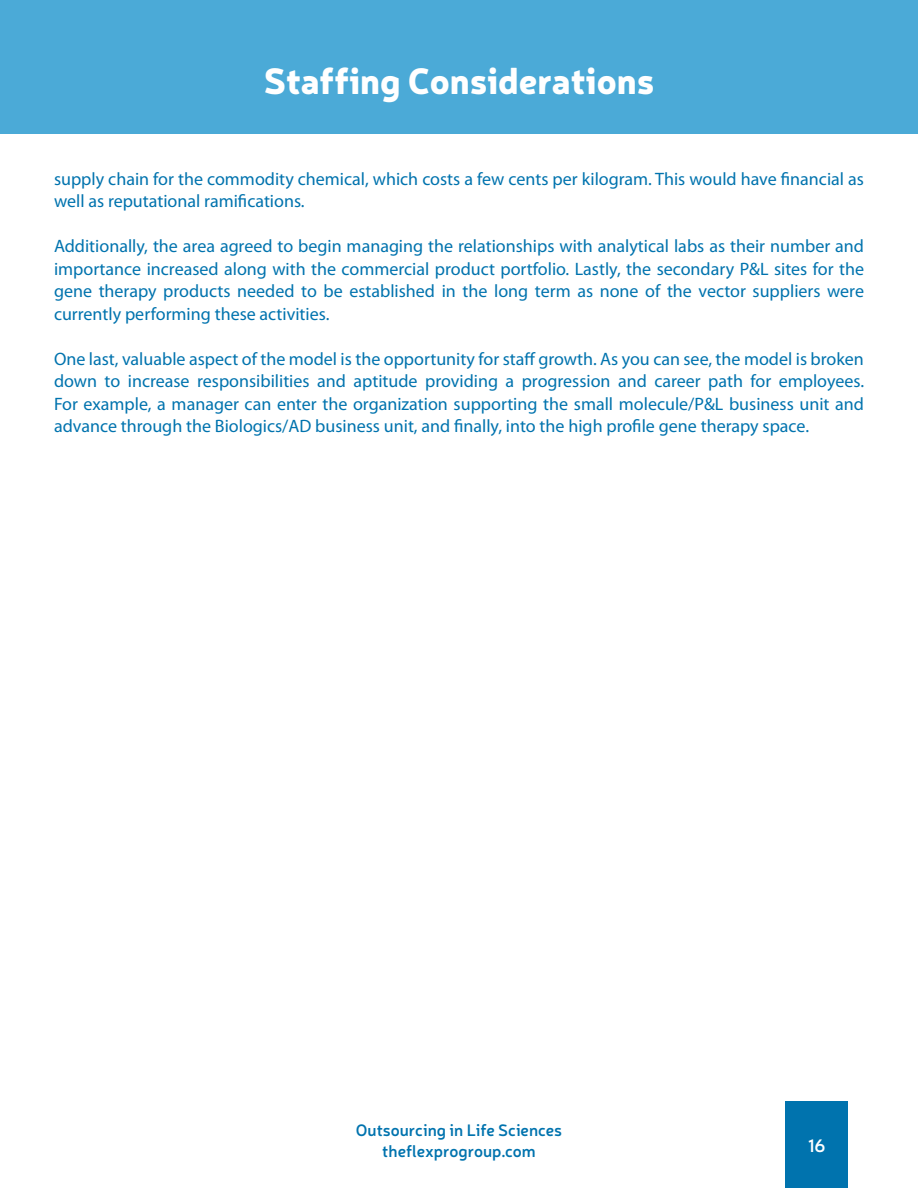
<style>
.page{position:relative;width:918px;height:1188px;background:#fff}
.page>*{position:absolute;margin:0;border:0;box-sizing:border-box;transform-origin:0 0}
.t1{font:900 36px "Neris";color:#fff}
.t2{font:18px/22.5px "Myriad Pro";color:#0073ae;text-align:justify}
.t3{font:600 18px "Neris";color:#fff}
.t4{font:600 16.5px/21px "Neris";color:#0073ae;text-align:center}
</style>
<div class="page">
<div style="left:785px;top:1102px;width:63px;height:86px;background:#0073ae"></div>
<div style="left:0;top:0;width:918px;height:134px;background:#4baad7"></div>
<h1 class="t1" style="left:264px;top:54px;width:392px">Staffing Considerations</h1>
<p class="t2" style="left:54px;top:167px;width:812px">supply chain for the commodity chemical, which costs a few cents per kilogram. This would have financial as well as reputational ramifications.</p>
<p class="t2" style="left:54px;top:235px;width:812px">Additionally, the area agreed to begin managing the relationships with analytical labs as their number and importance increased along with the commercial product portfolio. Lastly, the secondary P&amp;L sites for the gene therapy products needed to be established in the long term as none of the vector suppliers were currently performing these activities.</p>
<p class="t2" style="left:54px;top:347px;width:812px">One last, valuable aspect of the model is the opportunity for staff growth. As you can see, the model is broken down to increase responsibilities and aptitude providing a progression and career path for employees.<br>For example, a manager can enter the organization supporting the small molecule/P&amp;L business unit and advance through the Biologics/AD business unit, and finally, into the high profile gene therapy space.</p>
<p class="t4" style="left:356px;top:1119px;width:208px">Outsourcing in Life Sciences theflexprogroup.com</p>
<p class="t3" style="left:808px;top:1133px;width:19px">16</p>
</div>
